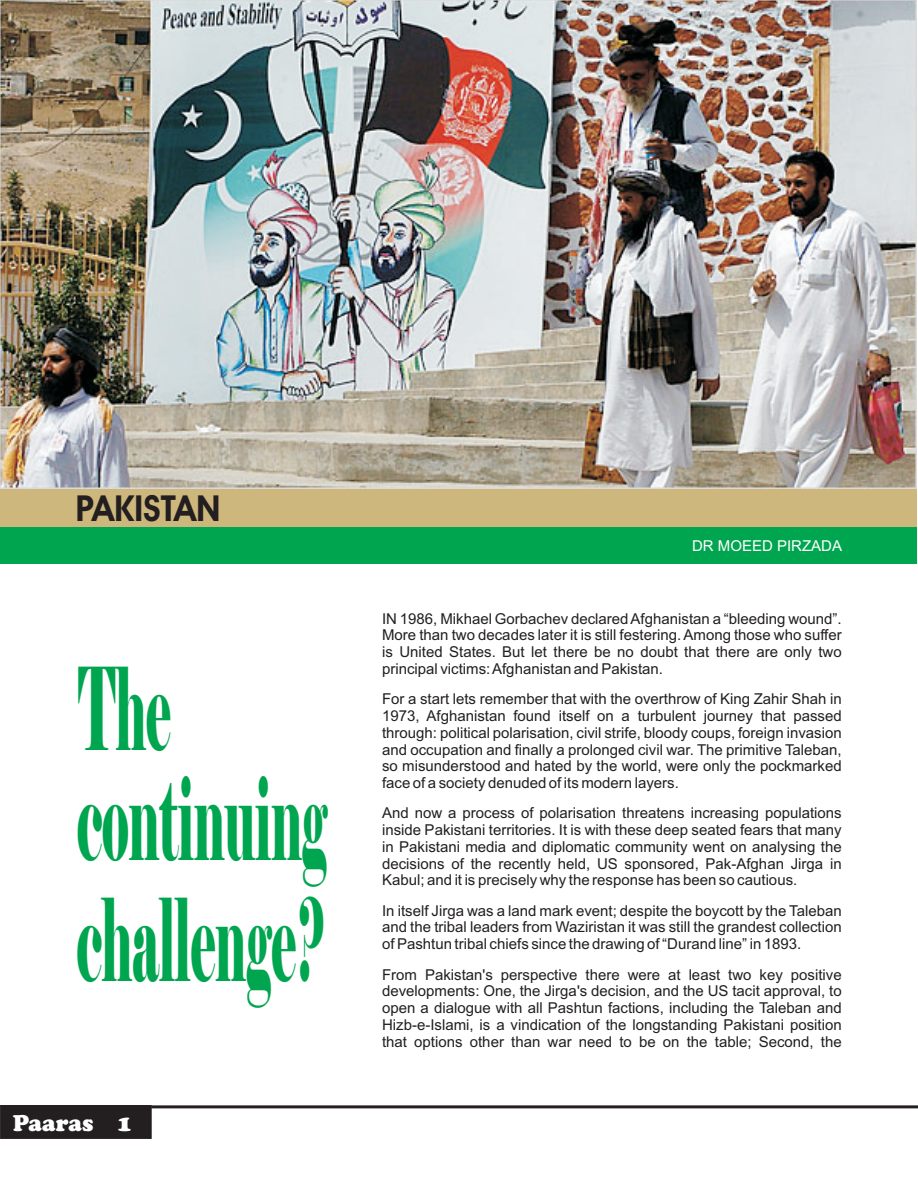
<style>
.page{position:relative;width:918px;height:1188px;background:#fff}
.page>*{position:absolute;margin:0;border:0;box-sizing:border-box;transform-origin:0 0}
.t1{font:114.3px/121.6px "Elephant";color:#00a54f;scale:.41 1}
.t2{font:700 36px "Avant Garde IT Cby BT";color:#231f20}
.t3{font:900 24px "Cooper";color:#fff}
.t4{font:15px/16.8px "Arial";color:#231f20;text-align:justify}
.t5{font:15px "Arial";color:#fff}
</style>
<div class="page">
<div style="left:1px;top:487px;width:916px;height:40px;background:#cdb77c"></div>
<div style="left:1px;top:527px;width:916px;height:36px;background:#00a54f"></div>
<div style="left:0;top:1105px;width:151px;height:34px;background:#231f20"></div>
<hr style="left:151px;top:1105px;width:767px;height:3px;background:#231f20">
<img style="left:0;top:0;width:917px;height:489px">
<h2 class="t2" style="left:76px;top:494px;width:147px">PAKISTAN</h2>
<h1 class="t1" style="left:78px;top:649px;width:228px">The</h1>
<h1 class="t1" style="left:77px;top:759px;width:612px">continuing challenge?</h1>
<h3 class="t3" style="left:13px;top:1115px;width:121px">Paaras 1</h3>
<p class="t5" style="left:692px;top:540px;width:152px">DR MOEED PIRZADA</p>
<p class="t4" style="left:382px;top:611px;width:461px">IN 1986, Mikhael Gorbachev declared Afghanistan a “bleeding wound”.<br>More than two decades later it is still festering. Among those who suffer is United States. But let there be no doubt that there are only two principal victims: Afghanistan and Pakistan.</p>
<p class="t4" style="left:382px;top:692px;width:461px">For a start lets remember that with the overthrow of King Zahir Shah in 1973, Afghanistan found itself on a turbulent journey that passed through: political polarisation, civil strife, bloody coups, foreign invasion and occupation and finally a prolonged civil war. The primitive Taleban, so misunderstood and hated by the world, were only the pockmarked face of a society denuded of its modern layers.</p>
<p class="t4" style="left:382px;top:806px;width:461px">And now a process of polarisation threatens increasing populations inside Pakistani territories. It is with these deep seated fears that many in Pakistani media and diplomatic community went on analysing the decisions of the recently held, US sponsored, Pak-Afghan Jirga in Kabul; and it is precisely why the response has been so cautious.</p>
<p class="t4" style="left:382px;top:903px;width:461px">In itself Jirga was a land mark event; despite the boycott by the Taleban and the tribal leaders from Waziristan it was still the grandest collection of Pashtun tribal chiefs since the drawing of “Durand line” in 1893.</p>
<p class="t4" style="left:382px;top:967px;width:461px">From Pakistan's perspective there were at least two key positive developments: One, the Jirga's decision, and the US tacit approval, to open a dialogue with all Pashtun factions, including the Taleban and Hizb-e-Islami, is a vindication of the longstanding Pakistani position that options other than war need to be on the table; Second, the</p>
</div>
